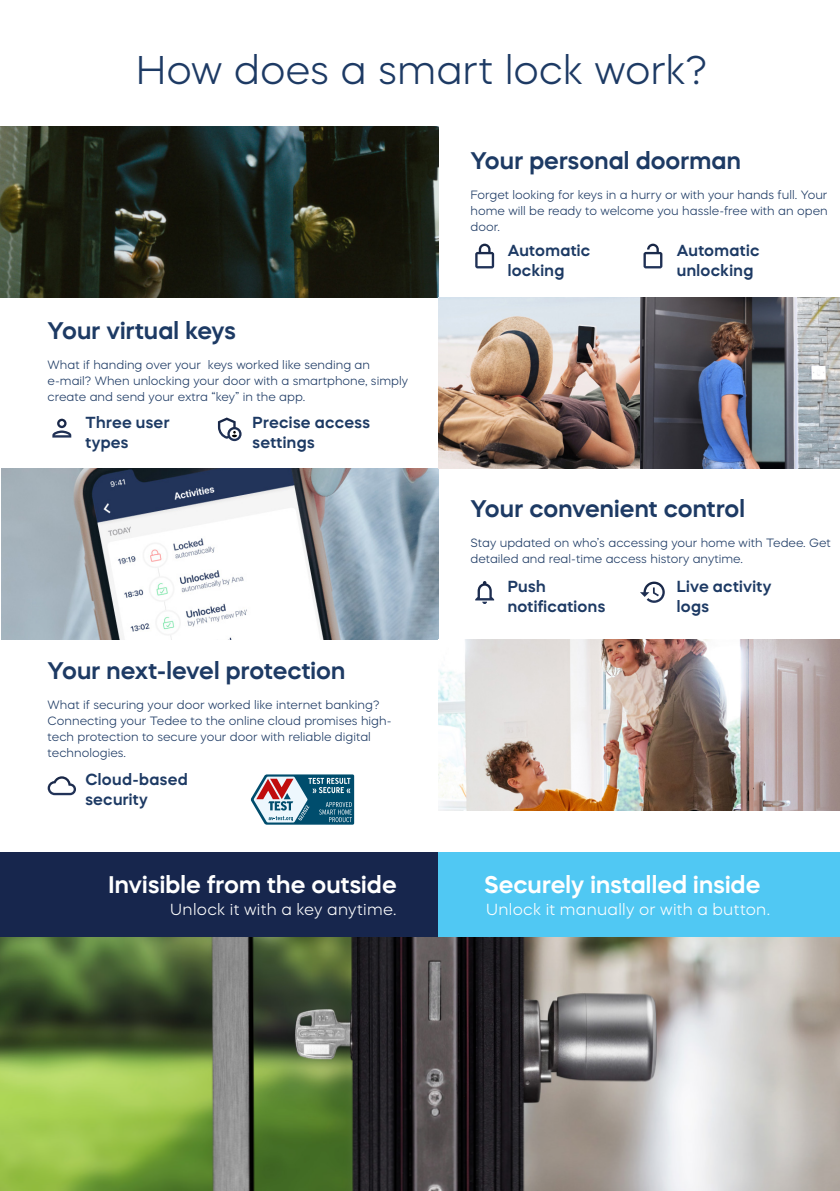
<style>
.page{position:relative;width:840px;height:1191px;background:#fff}
.page>*{position:absolute;margin:0;border:0;box-sizing:border-box;transform-origin:0 0}
.t1{font:300 40px "Mazzard H";letter-spacing:-.005em;color:#1d3a64}
.Katalog-tytuł{font:600 24px "Mazzard H";letter-spacing:.005em;color:#1d3a64}
.Katalog-tytuł-2{font:600 24px "Mazzard H";letter-spacing:.005em;color:#fff}
.Katalog-tytuł-3{font:600 16px/20px "Mazzard H";letter-spacing:.02em;color:#1d3a64}
.Katalog-tytuł-4{font:300 16px "Mazzard H";letter-spacing:.015em;color:#fff}
.t2{font:300 12px/16px "Mazzard H";color:#1d3a64}
</style>
<div class="page">
<div style="left:0;top:851px;width:438px;height:85px;background:#17264d"></div>
<div style="left:438px;top:851px;width:401px;height:85px;background:#50c8f3"></div>
<img style="left:0;top:127px;width:438px;height:171px">
<img style="left:1px;top:468px;width:437px;height:171px">
<img style="left:438px;top:298px;width:401px;height:170px">
<img style="left:438px;top:639px;width:401px;height:171px">
<img style="left:0;top:937px;width:839px;height:254px">
<svg style="left:251px;top:774px;width:103px;height:50px;background:#6e8c9e"></svg>
<svg style="left:475px;top:244px;width:19px;height:24px"></svg>
<svg style="left:643px;top:244px;width:19px;height:24px"></svg>
<svg style="left:218px;top:417px;width:23px;height:24px"></svg>
<svg style="left:48px;top:776px;width:28px;height:19px"></svg>
<svg style="left:475px;top:581px;width:19px;height:23px"></svg>
<svg style="left:52px;top:419px;width:19px;height:18px"></svg>
<svg style="left:640px;top:581px;width:24px;height:22px"></svg>
<p class="t1" style="left:136px;top:45px;width:572px">How does a smart lock work?</p>
<p class="Katalog-tytuł" style="left:470px;top:144px;width:272px">Your personal doorman</p>
<p class="t2" style="left:470px;top:186px;width:358px;text-align:justify">Forget looking for keys in a hurry or with your hands full. Your home will be ready to welcome you hassle-free with an open door.</p>
<p class="Katalog-tytuł" style="left:48px;top:315px;width:189px">Your virtual keys</p>
<p class="t2" style="left:48px;top:357px;width:362px">What if handing over your keys worked like sending an e-mail? When unlocking your door with a smartphone, simply create and send your extra “key” in the app.</p>
<p class="Katalog-tytuł-3" style="left:85px;top:412px;width:86px">Three user types</p>
<p class="Katalog-tytuł-3" style="left:252px;top:412px;width:119px">Precise access settings</p>
<p class="Katalog-tytuł" style="left:48px;top:655px;width:299px">Your next-level protection</p>
<p class="t2" style="left:48px;top:697px;width:345px">What if securing your door worked like internet banking?<br>Connecting your Tedee to the online cloud promises high&shy;tech protection to secure your door with reliable digital technologies.</p>
<p class="Katalog-tytuł-3" style="left:85px;top:769px;width:104px">Cloud-based security</p>
<p class="Katalog-tytuł-3" style="left:507px;top:240px;width:84px">Automatic</p>
<p class="Katalog-tytuł-3" style="left:507px;top:260px;width:58px">locking</p>
<p class="Katalog-tytuł-3" style="left:676px;top:240px;width:84px">Automatic</p>
<p class="Katalog-tytuł-3" style="left:676px;top:260px;width:78px">unlocking</p>
<p class="Katalog-tytuł" style="left:470px;top:492px;width:276px">Your convenient control</p>
<p class="t2" style="left:470px;top:534px;width:361px">Stay updated on who’s accessing your home with Tedee. Get detailed and real-time access history anytime.</p>
<p class="Katalog-tytuł-3" style="left:507px;top:576px;width:40px">Push</p>
<p class="Katalog-tytuł-3" style="left:507px;top:596px;width:99px">notifications</p>
<p class="Katalog-tytuł-3" style="left:676px;top:576px;width:96px">Live activity</p>
<p class="Katalog-tytuł-3" style="left:676px;top:596px;width:34px">logs</p>
<p class="Katalog-tytuł-2" style="left:108px;top:869px;width:289px">Invisible from the outside</p>
<p class="Katalog-tytuł-2" style="left:484px;top:869px;width:277px">Securely installed inside</p>
<p class="Katalog-tytuł-4" style="left:170px;top:899px;width:228px">Unlock it with a key anytime.</p>
<p class="Katalog-tytuł-4" style="left:486px;top:899px;width:285px">Unlock it manually or with a button.</p>
</div>
